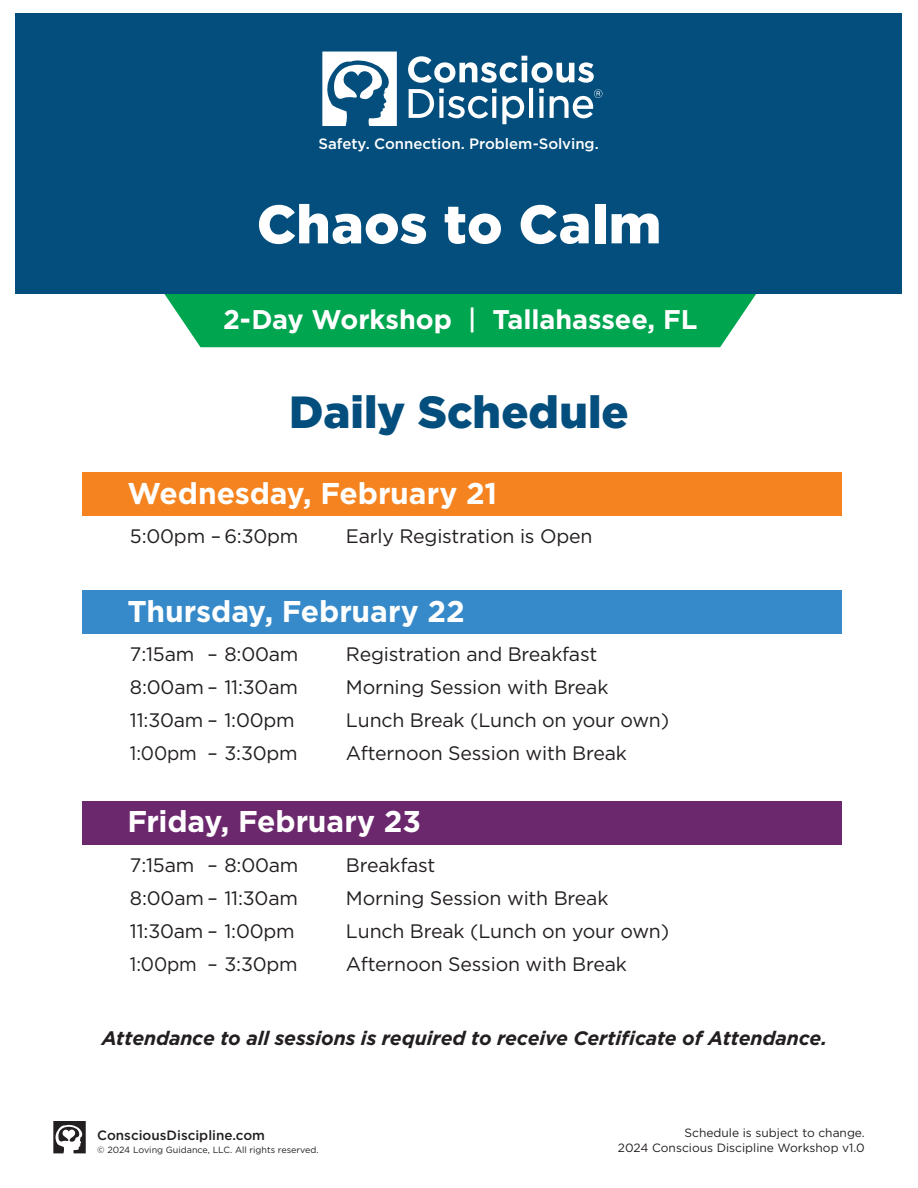
<style>
.page{position:relative;width:918px;height:1188px;background:#fff}
.page>*{position:absolute;margin:0;border:0;box-sizing:border-box;transform-origin:0 0}
.t1{font:900 54px "Gotham";letter-spacing:.01em;color:#fff}
.t2{font:900 45px "Gotham";color:#034e7d}
.t3{font:700 30px "Gotham";letter-spacing:-.005em;color:#fff}
.t4{font:700 27px "Gotham";letter-spacing:-.005em;color:#fff}
.t5{font:19.5px "Gotham";letter-spacing:-.01em;color:#231f20}
.t6{font:italic 700 19.5px "Gotham";letter-spacing:-.005em;color:#231f20}
.t7{font:19.5px "Gotham";letter-spacing:-.01em;color:#231f20;scale:.95 1}
.t8{font:500 15px "Gotham";color:#fff}
.t9{font:500 13.5px "Gotham";color:#231f20}
.t10{font:12px "Gotham";color:#231f20}
.t11{font:9px "Gotham";color:#231f20}
.s1{font-weight:500}
</style>
<div class="page">
<div style="left:164px;top:294px;width:592px;height:53px;background:#00a54f"></div>
<div style="left:16px;top:13px;width:886px;height:281px;background:#034e7d"></div>
<svg style="left:53px;top:1121px;width:33px;height:32px"></svg>
<div style="left:82px;top:472px;width:760px;height:44px;background:#f58420"></div>
<div style="left:82px;top:590px;width:760px;height:43px;background:#378ac9"></div>
<div style="left:82px;top:801px;width:760px;height:43px;background:#6b286d"></div>
<svg style="left:322px;top:52px;width:75px;height:74px"></svg>
<svg style="left:408px;top:56px;width:194px;height:68px"></svg>
<p class="t8" style="left:318px;top:134px;width:282px">Safety. Connection. Problem-Solving.</p>
<p class="t1" style="left:257px;top:193px;width:406px">Chaos to Calm</p>
<p class="t4" style="left:223px;top:304px;width:476px">2-Day Workshop <span class="s1">|</span> Tallahassee, FL</p>
<p class="t2" style="left:289px;top:386px;width:341px">Daily Schedule</p>
<p class="t3" style="left:128px;top:476px;width:371px">Wednesday, February 21</p>
<p class="t5" style="left:130px;top:524px;width:170px">5:00pm – 6:30pm</p>
<p class="t5" style="left:346px;top:524px;width:248px">Early Registration is Open</p>
<p class="t3" style="left:128px;top:594px;width:339px">Thursday, February 22</p>
<p class="t5" style="left:130px;top:642px;width:170px">7:15am – 8:00am</p>
<p class="t5" style="left:346px;top:642px;width:253px">Registration and Breakfast</p>
<p class="t5" style="left:130px;top:675px;width:169px">8:00am – 11:30am</p>
<p class="t5" style="left:346px;top:675px;width:264px">Morning Session with Break</p>
<p class="t5" style="left:130px;top:708px;width:166px">11:30am – 1:00pm</p>
<p class="t5" style="left:346px;top:708px;width:325px">Lunch Break (Lunch on your own)</p>
<p class="t7" style="left:130px;top:741px;width:178px">1:00pm – 3:30pm</p>
<p class="t5" style="left:346px;top:741px;width:282px">Afternoon Session with Break</p>
<p class="t3" style="left:128px;top:805px;width:295px">Friday, February 23</p>
<p class="t5" style="left:130px;top:853px;width:170px">7:15am – 8:00am</p>
<p class="t5" style="left:346px;top:853px;width:91px">Breakfast</p>
<p class="t5" style="left:130px;top:886px;width:169px">8:00am – 11:30am</p>
<p class="t5" style="left:346px;top:886px;width:264px">Morning Session with Break</p>
<p class="t5" style="left:130px;top:919px;width:166px">11:30am – 1:00pm</p>
<p class="t5" style="left:346px;top:919px;width:325px">Lunch Break (Lunch on your own)</p>
<p class="t7" style="left:130px;top:952px;width:178px">1:00pm – 3:30pm</p>
<p class="t5" style="left:346px;top:952px;width:282px">Afternoon Session with Break</p>
<p class="t6" style="left:102px;top:1025px;width:727px">Attendance to all sessions is required to receive Certificate of Attendance.</p>
<p class="t9" style="left:97px;top:1126px;width:169px">ConsciousDiscipline.com</p>
<p class="t11" style="left:97px;top:1145px;width:223px">© 2024 Loving Guidance, LLC. All rights reserved.</p>
<p class="t10" style="left:685px;top:1125px;width:182px">Schedule is subject to change.</p>
<p class="t10" style="left:618px;top:1140px;width:248px">2024 Conscious Discipline Workshop v1.0</p>
</div>
